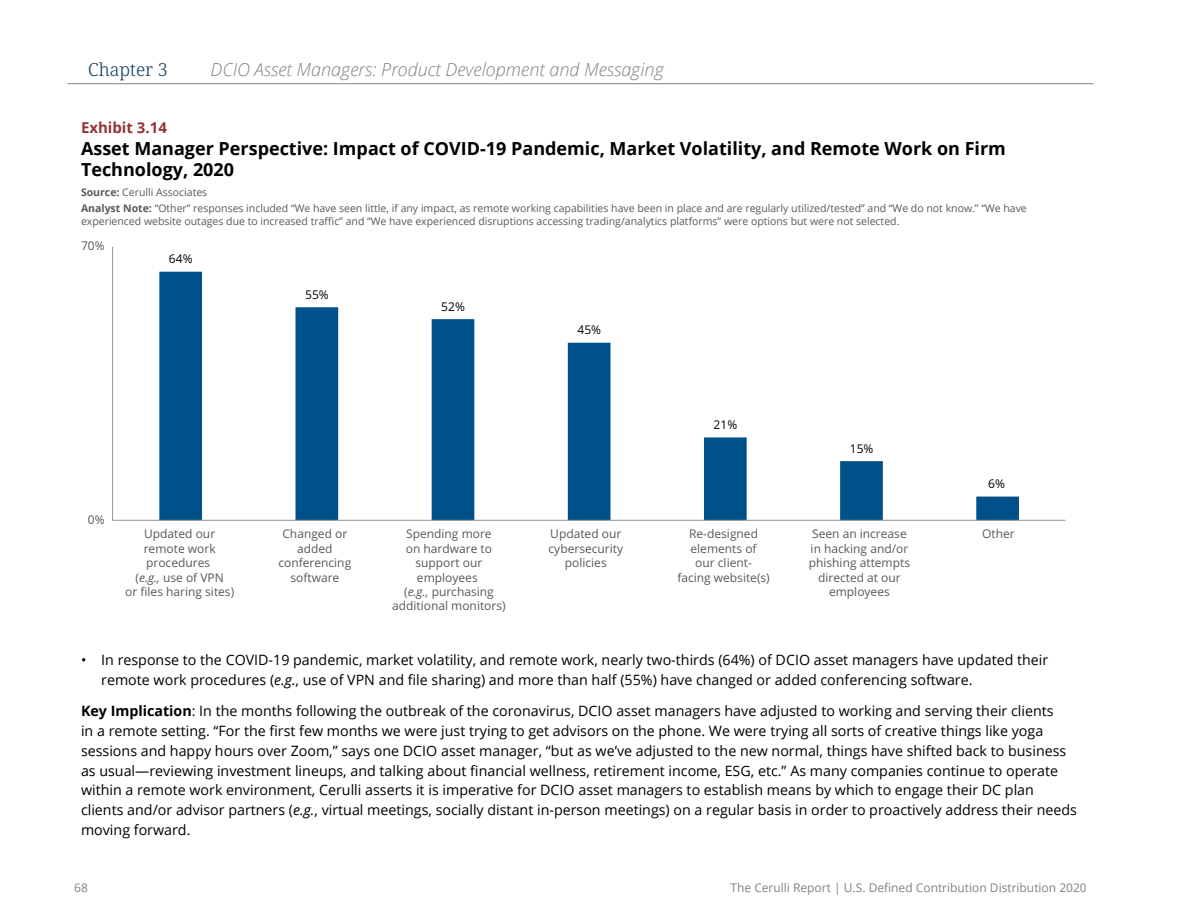
<style>
.page{position:relative;width:1188px;height:918px;background:#fff}
.page>*{position:absolute;margin:0;border:0;box-sizing:border-box;transform-origin:0 0}
.t1{font:700 18px/21.6px "Open Sans";color:#000}
.t2{font:italic 300 18px "Open Sans";color:#808285}
.t3{font:300 18px "Noto Serif";color:#0c3b5d}
.t4{font:700 15px "Open Sans";color:#943337}
.t5{font:14.25px/20px "Open Sans";color:#000}
.t6{font:12px/14.4px "Open Sans";color:#58595b;text-align:center}
.t7{font:12px "Open Sans";color:#808285}
.t8{font:12px "Open Sans";color:#000}
.t9{font:10.5px/16.6px "Open Sans";color:#58595b}
.s1{font-weight:700}
.s2{font-style:italic}
</style>
<div class="page">
<hr style="left:68px;top:83px;width:1026px;height:1px;background:#808285">
<svg style="left:159px;top:272px;width:860px;height:248px"></svg>
<hr style="left:112px;top:247px;width:1px;height:273px;background:#939598">
<hr style="left:113px;top:520px;width:953px;height:1px;background:#939598">
<p class="t3" style="left:88px;top:57px;width:81px">Chapter 3</p>
<p class="t2" style="left:211px;top:57px;width:455px">DCIO Asset Managers: Product Development and Messaging</p>
<p class="t4" style="left:81px;top:117px;width:87px">Exhibit 3.14</p>
<p class="t1" style="left:81px;top:137px;width:926px">Asset Manager Perspective: Impact of COVID-19 Pandemic, Market Volatility, and Remote Work on Firm<br>Technology, 2020</p>
<p class="t9" style="left:81px;top:183px;width:947px"><span class="s1">Source:</span> Cerulli Associates<br><span class="s1">Analyst Note:</span> “Other” responses included “We have seen little, if any impact, as remote working capabilities have been in place and are regularly utilized/tested” and “We do not know.” “We have</p>
<p class="t9" style="left:81px;top:212px;width:820px">experienced website outages due to increased traffic” and “We have experienced disruptions accessing trading/analytics platforms” were options but were not selected.</p>
<p class="t8" style="left:169px;top:251px;width:25px">64%</p>
<p class="t8" style="left:305px;top:286px;width:25px">55%</p>
<p class="t8" style="left:441px;top:298px;width:25px">52%</p>
<p class="t8" style="left:577px;top:322px;width:25px">45%</p>
<p class="t6" style="left:81px;top:238px;width:25px">70%</p>
<p class="t6" style="left:88px;top:512px;width:18px">0%</p>
<p class="t8" style="left:714px;top:416px;width:25px">21%</p>
<p class="t8" style="left:850px;top:440px;width:25px">15%</p>
<p class="t8" style="left:988px;top:476px;width:18px">6%</p>
<p class="t6" style="left:125px;top:526px;width:111px">Updated our remote work procedures<br>(<span class="s2">e.g.,</span> use of VPN<br>or files haring sites)</p>
<p class="t6" style="left:278px;top:526px;width:74px">Changed or added conferencing software</p>
<p class="t6" style="left:392px;top:526px;width:115px">Spending more<br>on hardware to support our employees<br>(<span class="s2">e.g.,</span> purchasing additional monitors)</p>
<p class="t6" style="left:549px;top:526px;width:76px">Updated our cybersecurity policies</p>
<p class="t6" style="left:677px;top:526px;width:94px">Re-designed elements of<br>our client&shy;facing website(s)</p>
<p class="t6" style="left:809px;top:526px;width:103px">Seen an increase in hacking and/or phishing attempts directed at our employees</p>
<p class="t6" style="left:982px;top:526px;width:34px">Other</p>
<p class="t5" style="left:101px;top:650px;width:949px;text-indent:-20px">• In response to the COVID-19 pandemic, market volatility, and remote work, nearly two-thirds (64%) of DCIO asset managers have updated their remote work procedures (<span class="s2">e.g.</span>, use of VPN and file sharing) and more than half (55%) have changed or added conferencing software.</p>
<p class="t5" style="left:81px;top:700px;width:998px"><span class="s1">Key Implication</span>: In the months following the outbreak of the coronavirus, DCIO asset managers have adjusted to working and serving their clients<br>in a remote setting. “For the first few months we were just trying to get advisors on the phone. We were trying all sorts of creative things like yoga sessions and happy hours over Zoom,” says one DCIO asset manager, “but as we’ve adjusted to the new normal, things have shifted back to business as usual—reviewing investment lineups, and talking about financial wellness, retirement income, ESG, etc.” As many companies continue to operate within a remote work environment, Cerulli asserts it is imperative for DCIO asset managers to establish means by which to engage their DC plan clients and/or advisor partners (<span class="s2">e.g.</span>, virtual meetings, socially distant in-person meetings) on a regular basis in order to proactively address their needs moving forward.</p>
<p class="t7" style="left:74px;top:880px;width:15px">68</p>
<p class="t7" style="left:730px;top:880px;width:358px">The Cerulli Report | U.S. Defined Contribution Distribution 2020</p>
</div>
